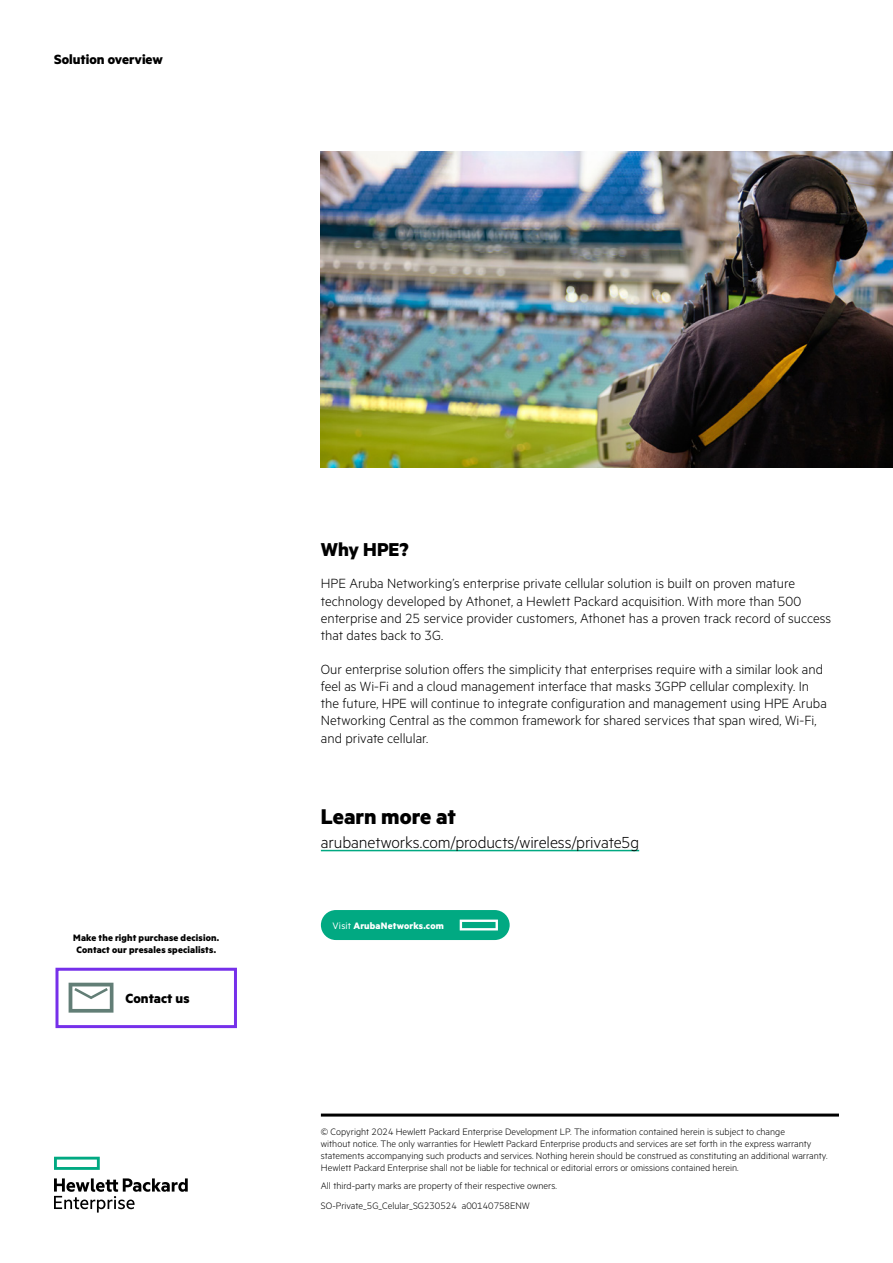
<style>
.page{position:relative;width:893px;height:1263px;background:#fff}
.page>*{position:absolute;margin:0;border:0;box-sizing:border-box;transform-origin:0 0}
.t1{font:700 24px "Metric HPE";letter-spacing:-.005em;color:#000}
.t2{font:700 21px "Metric HPE";letter-spacing:-.005em;color:#000}
.t3{font:300 18px "Metric HPE";letter-spacing:-.005em;color:#000}
.t4{font:300 15px/17.2px "Metric HPE";color:#000}
.t5{font:700 15px "Metric HPE";color:#000}
.t6{font:300 10.5px/12px "Metric HPE";color:#000}
.t7{font:700 10.5px/12px "Metric HPE";letter-spacing:.015em;color:#000;text-align:center}
.t8{font:700 10.5px "Metric HPE";letter-spacing:.015em;color:#fff}
.s1{font-weight:400}
</style>
<div class="page">
<img style="left:54px;top:1156px;width:46px;height:57px">
<hr style="left:321px;top:850px;width:318px;height:1px;background:#01a982">
<hr style="left:321px;top:1113px;width:518px;height:3px;background:#000">
<div style="left:55px;top:968px;width:182px;height:60px;border:3px solid #7630ea"></div>
<svg style="left:69px;top:983px;width:44px;height:30px"></svg>
<svg style="left:54px;top:1157px;width:46px;height:13px"></svg>
<svg style="left:54px;top:1178px;width:134px;height:34px"></svg>
<div style="left:321px;top:910px;width:189px;height:30px;background:#01a982;border-radius:15px"></div>
<svg style="left:460px;top:919px;width:38px;height:11px"></svg>
<img style="left:321px;top:152px;width:572px;height:316px">
<p class="t5" style="left:54px;top:50px;width:110px">Solution overview</p>
<p class="t7" style="left:73px;top:931px;width:148px">Make the right purchase decision.<br>Contact our presales specialists.</p>
<p class="t5" style="left:125px;top:989px;width:66px">Contact us</p>
<h2 class="t2" style="left:321px;top:537px;width:89px">Why HPE?</h2>
<p class="t4" style="left:321px;top:574px;width:512px">HPE Aruba Networking’s enterprise private cellular solution is built on proven mature technology developed by Athonet, a Hewlett Packard acquisition. With more than 500 enterprise and 25 service provider customers, Athonet has a proven track record of success that dates back to 3G.</p>
<p class="t4" style="left:321px;top:660px;width:508px">Our enterprise solution offers the simplicity that enterprises require with a similar look and feel as Wi-Fi and a cloud management interface that masks 3GPP cellular complexity. In the future, HPE will continue to integrate configuration and management using HPE Aruba Networking Central as the common framework for shared services that span wired, Wi-Fi, and private cellular.</p>
<h1 class="t1" style="left:321px;top:801px;width:137px">Learn more at</h1>
<p class="t3" style="left:321px;top:831px;width:320px">arubanetworks.com/products/wireless/private5g</p>
<p class="t8" style="left:333px;top:919px;width:113px"><span class="s1">Visit</span> ArubaNetworks.com</p>
<p class="t6" style="left:321px;top:1125px;width:508px">© Copyright 2024 Hewlett Packard Enterprise Development LP. The information contained herein is subject to change<br>without notice. The only warranties for Hewlett Packard Enterprise products and services are set forth in the express warranty statements accompanying such products and services. Nothing herein should be construed as constituting an additional warranty.<br>Hewlett Packard Enterprise shall not be liable for technical or editorial errors or omissions contained herein.</p>
<p class="t6" style="left:321px;top:1175px;width:238px;line-height:20.4px">All third-party marks are property of their respective owners.<br>SO-Private_5G_Celular_SG230524 a00140758ENW</p>
</div>
